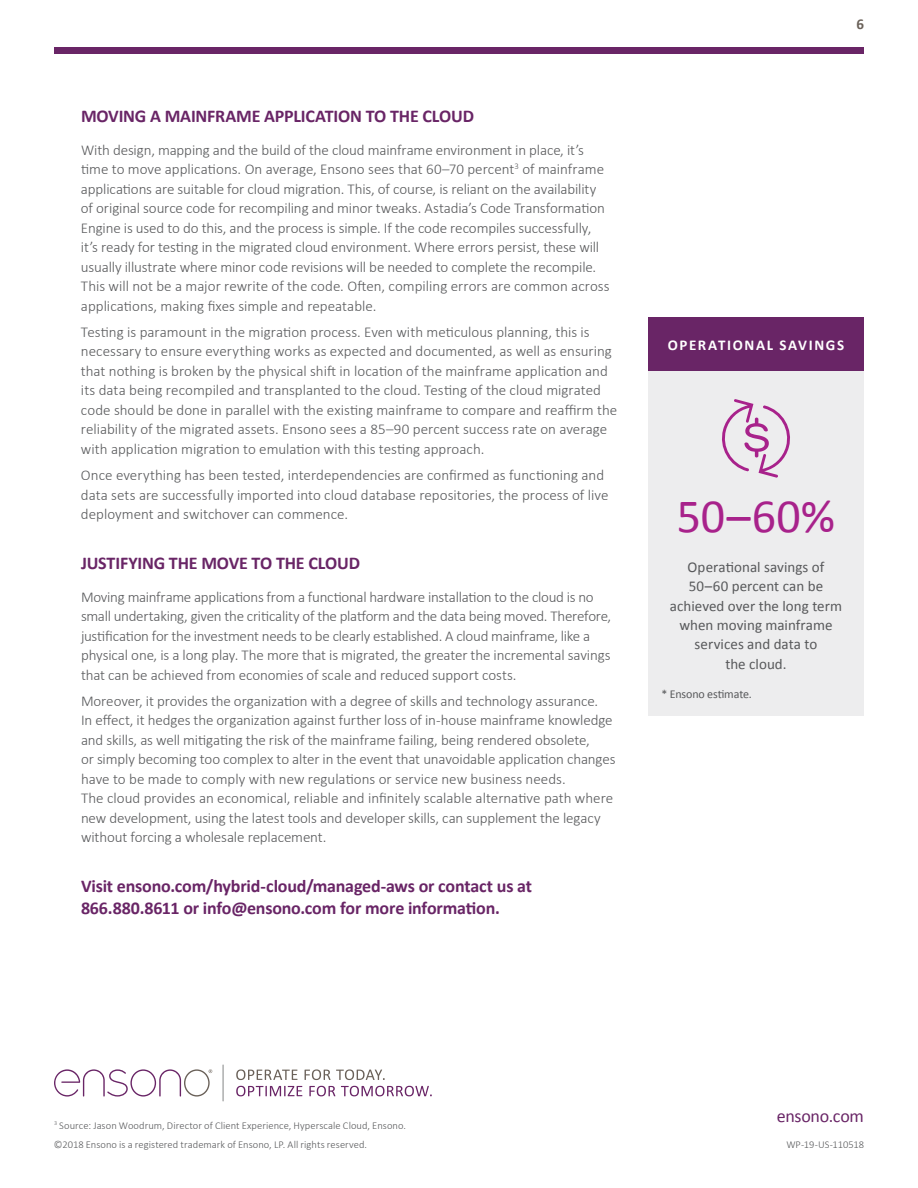
<style>
.page{position:relative;width:918px;height:1188px;background:#fff}
.page>*{position:absolute;margin:0;border:0;box-sizing:border-box;transform-origin:0 0}
.t1{font:48px "Calibri";color:#a8228b}
.t2{font:700 18px/22.5px "Calibri";letter-spacing:-.01em;color:#692566}
.t3{font:18px "Calibri";letter-spacing:-.015em;color:#692566}
.t4{font:300 15px/19.5px "Calibri";letter-spacing:-.005em;color:#58595b}
.t5{font:15px/19.5px "Calibri";letter-spacing:.005em;color:#58595b;text-align:center}
.t6{font:700 15px "Calibri";letter-spacing:.105em;color:#fff}
.t7{font:700 15px "Calibri";color:#6a6159}
.t8{font:12px "Calibri";letter-spacing:-.01em;color:#58595b}
.t9{font:300 10.5px/18.8px "Calibri";letter-spacing:.005em;color:#58595b}
</style>
<div class="page">
<div style="left:54px;top:47px;width:810px;height:7px;background:#692566"></div>
<hr style="left:222px;top:1064px;width:2px;height:37px;background:#b3b4b4">
<svg style="left:236px;top:1069px;width:61px;height:11px"></svg>
<svg style="left:305px;top:1069px;width:80px;height:11px"></svg>
<svg style="left:54px;top:1069px;width:158px;height:28px"></svg>
<svg style="left:236px;top:1086px;width:66px;height:10px"></svg>
<svg style="left:309px;top:1086px;width:26px;height:10px"></svg>
<svg style="left:341px;top:1086px;width:91px;height:10px"></svg>
<div style="left:648px;top:371px;width:216px;height:345px;background:#ededee"></div>
<div style="left:648px;top:317px;width:216px;height:54px;background:#692566"></div>
<svg style="left:722px;top:399px;width:68px;height:79px"></svg>
<p class="t2" style="left:81px;top:104px;width:395px">MOVING A MAINFRAME APPLICATION TO THE CLOUD</p>
<p class="t4" style="left:81px;top:139px;width:530px">With design, mapping and the build of the cloud mainframe environment in place, it’s time to move applications. On average, Ensono sees that 60–70 percent<sup>3</sup> of mainframe applications are suitable for cloud migration. This, of course, is reliant on the availability of original source code for recompiling and minor tweaks. Astadia’s Code Transformation Engine is used to do this, and the process is simple. If the code recompiles successfully, it’s ready for testing in the migrated cloud environment. Where errors persist, these will usually illustrate where minor code revisions will be needed to complete the recompile.<br>This will not be a major rewrite of the code. Often, compiling errors are common across applications, making fixes simple and repeatable.</p>
<p class="t4" style="left:81px;top:321px;width:538px">Testing is paramount in the migration process. Even with meticulous planning, this is necessary to ensure everything works as expected and documented, as well as ensuring that nothing is broken by the physical shift in location of the mainframe application and its data being recompiled and transplanted to the cloud. Testing of the cloud migrated code should be done in parallel with the existing mainframe to compare and reaffirm the reliability of the migrated assets. Ensono sees a 85–90 percent success rate on average with application migration to emulation with this testing approach.</p>
<p class="t4" style="left:81px;top:465px;width:529px">Once everything has been tested, interdependencies are confirmed as functioning and data sets are successfully imported into cloud database repositories, the process of live deployment and switchover can commence.</p>
<p class="t2" style="left:81px;top:551px;width:281px">JUSTIFYING THE MOVE TO THE CLOUD</p>
<p class="t4" style="left:81px;top:586px;width:532px">Moving mainframe applications from a functional hardware installation to the cloud is no small undertaking, given the criticality of the platform and the data being moved. Therefore, justification for the investment needs to be clearly established. A cloud mainframe, like a physical one, is a long play. The more that is migrated, the greater the incremental savings that can be achieved from economies of scale and reduced support costs.</p>
<p class="t4" style="left:81px;top:690px;width:536px">Moreover, it provides the organization with a degree of skills and technology assurance.<br>In effect, it hedges the organization against further loss of in-house mainframe knowledge and skills, as well mitigating the risk of the mainframe failing, being rendered obsolete,<br>or simply becoming too complex to alter in the event that unavoidable application changes have to be made to comply with new regulations or service new business needs.<br>The cloud provides an economical, reliable and infinitely scalable alternative path where new development, using the latest tools and developer skills, can supplement the legacy without forcing a wholesale replacement.</p>
<p class="t2" style="left:81px;top:875px;width:453px">Visit ensono.com/hybrid-cloud/managed-aws or contact us at<br>866.880.8611 or info@ensono.com for more information.</p>
<p class="t7" style="left:856px;top:15px;width:9px">6</p>
<p class="t6" style="left:668px;top:335px;width:178px">OPERATIONAL SAVINGS</p>
<h1 class="t1" style="left:677px;top:486px;width:160px">50–60%</h1>
<p class="t5" style="left:670px;top:557px;width:174px">Operational savings of<br>50–60 percent can be achieved over the long term when moving mainframe services and data to<br>the cloud.</p>
<p class="t8" style="left:662px;top:686px;width:92px">* Ensono estimate.</p>
<p class="t9" style="left:54px;top:1115px;width:354px"><sup>3</sup> Source: Jason Woodrum, Director of Client Experience, Hyperscale Cloud, Ensono. ©2018 Ensono is a registered trademark of Ensono, LP. All rights reserved.</p>
<p class="t3" style="left:777px;top:1105px;width:89px">ensono.com</p>
<p class="t9" style="left:786px;top:1134px;width:79px">WP-19-US-110518</p>
</div>
